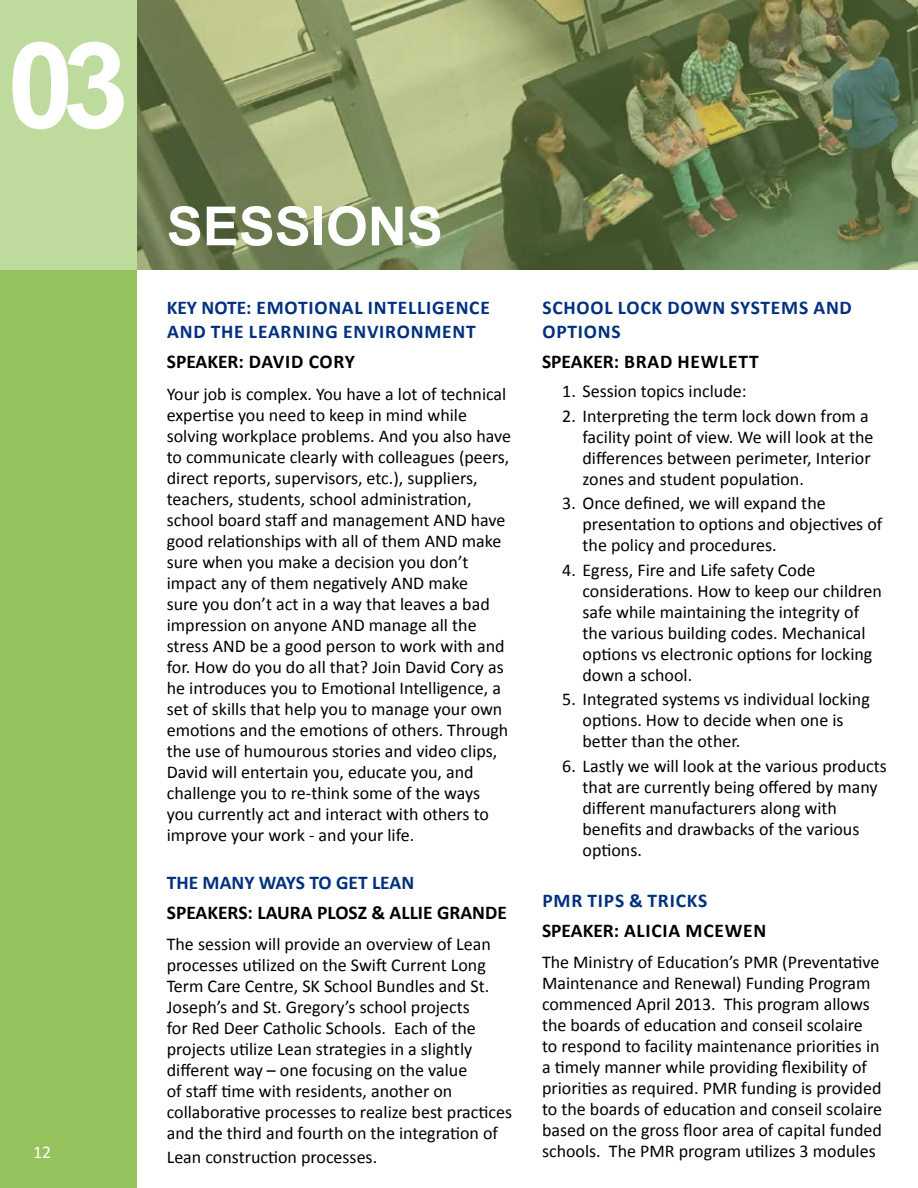
<style>
.page{position:relative;width:918px;height:1188px;background:#fff}
.page>*{position:absolute;margin:0;border:0;box-sizing:border-box;transform-origin:0 0}
.t1{font:700 120px "Arial";color:#fff}
.t2{font:700 54px "Arial";color:#fff}
.t3{font:700 19.5px/24px "Calibri";letter-spacing:.04em;color:#013080}
.t4{font:700 19.5px "Calibri";color:#000}
.t5{font:700 19.5px "Calibri";letter-spacing:.04em;color:#000}
.t6{font:700 19.5px "Calibri";color:#013080}
.t7{font:18px/21px "Calibri";color:#000}
.t8{font:18px "Calibri";color:#fff}
</style>
<div class="page">
<div style="left:0;top:0;width:136px;height:1188px;background:#95c25d"></div>
<svg style="left:136px;top:0;width:782px;height:270px;background:#7b885a"></svg>
<div style="left:0;top:0;width:136px;height:270px;background:#beda9d"></div>
<h1 class="t1" style="left:7px;top:6px;width:123px">03</h1>
<p class="t8" style="left:33px;top:1140px;width:20px">12</p>
<h2 class="t2" style="left:167px;top:190px;width:278px">SESSIONS</h2>
<p class="t3" style="left:167px;top:296px;width:325px">KEY NOTE: EMOTIONAL INTELLIGENCE<br>AND THE LEARNING ENVIRONMENT</p>
<p class="t4" style="left:167px;top:349px;width:190px">SPEAKER: DAVID CORY</p>
<p class="t7" style="left:167px;top:383px;width:346px">Your job is complex. You have a lot of technical expertise you need to keep in mind while solving workplace problems. And you also have to communicate clearly with colleagues (peers, direct reports, supervisors, etc.), suppliers, teachers, students, school administration, school board staff and management AND have good relationships with all of them AND make sure when you make a decision you don’t impact any of them negatively AND make<br>sure you don’t act in a way that leaves a bad impression on anyone AND manage all the stress AND be a good person to work with and for. How do you do all that? Join David Cory as he introduces you to Emotional Intelligence, a set of skills that help you to manage your own emotions and the emotions of others. Through the use of humourous stories and video clips, David will entertain you, educate you, and challenge you to re-think some of the ways you currently act and interact with others to improve your work - and your life.</p>
<p class="t6" style="left:167px;top:870px;width:249px">THE MANY WAYS TO GET LEAN</p>
<p class="t4" style="left:167px;top:900px;width:342px">SPEAKERS: LAURA PLOSZ &amp; ALLIE GRANDE</p>
<p class="t7" style="left:167px;top:934px;width:347px">The session will provide an overview of Lean processes utilized on the Swift Current Long Term Care Centre, SK School Bundles and St.<br>Joseph’s and St. Gregory’s school projects<br>for Red Deer Catholic Schools. Each of the projects utilize Lean strategies in a slightly different way – one focusing on the value<br>of staff time with residents, another on collaborative processes to realize best practices and the third and fourth on the integration of</p>
<p class="t7" style="left:167px;top:1147px;width:212px">Lean construction processes.</p>
<p class="t3" style="left:542px;top:296px;width:311px">SCHOOL LOCK DOWN SYSTEMS AND<br>OPTIONS</p>
<p class="t5" style="left:542px;top:349px;width:218px">SPEAKER: BRAD HEWLETT</p>
<p class="t7" style="left:562px;top:381px;width:186px">1. Session topics include:</p>
<p class="t7" style="left:583px;top:405px;width:293px;text-indent:-20px">2. Interpreting the term lock down from a facility point of view. We will look at the differences between perimeter, Interior zones and student population.</p>
<p class="t7" style="left:583px;top:493px;width:301px;text-indent:-20px">3. Once defined, we will expand the presentation to options and objectives of the policy and procedures.</p>
<p class="t7" style="left:583px;top:560px;width:301px;text-indent:-20px">4. Egress, Fire and Life safety Code considerations. How to keep our children safe while maintaining the integrity of the various building codes. Mechanical options vs electronic options for locking down a school.</p>
<p class="t7" style="left:583px;top:689px;width:289px;text-indent:-20px">5. Integrated systems vs individual locking options. How to decide when one is better than the other.</p>
<p class="t7" style="left:583px;top:756px;width:306px;text-indent:-20px">6. Lastly we will look at the various products that are currently being offered by many different manufacturers along with benefits and drawbacks of the various options.</p>
<p class="t3" style="left:542px;top:888px;width:166px">PMR TIPS &amp; TRICKS</p>
<p class="t5" style="left:542px;top:918px;width:226px">SPEAKER: ALICIA MCEWEN</p>
<p class="t7" style="left:542px;top:952px;width:342px">The Ministry of Education’s PMR (Preventative Maintenance and Renewal) Funding Program commenced April 2013. This program allows the boards of education and conseil scolaire to respond to facility maintenance priorities in a timely manner while providing flexibility of priorities as required. PMR funding is provided to the boards of education and conseil scolaire based on the gross floor area of capital funded schools. The PMR program utilizes 3 modules</p>
</div>
